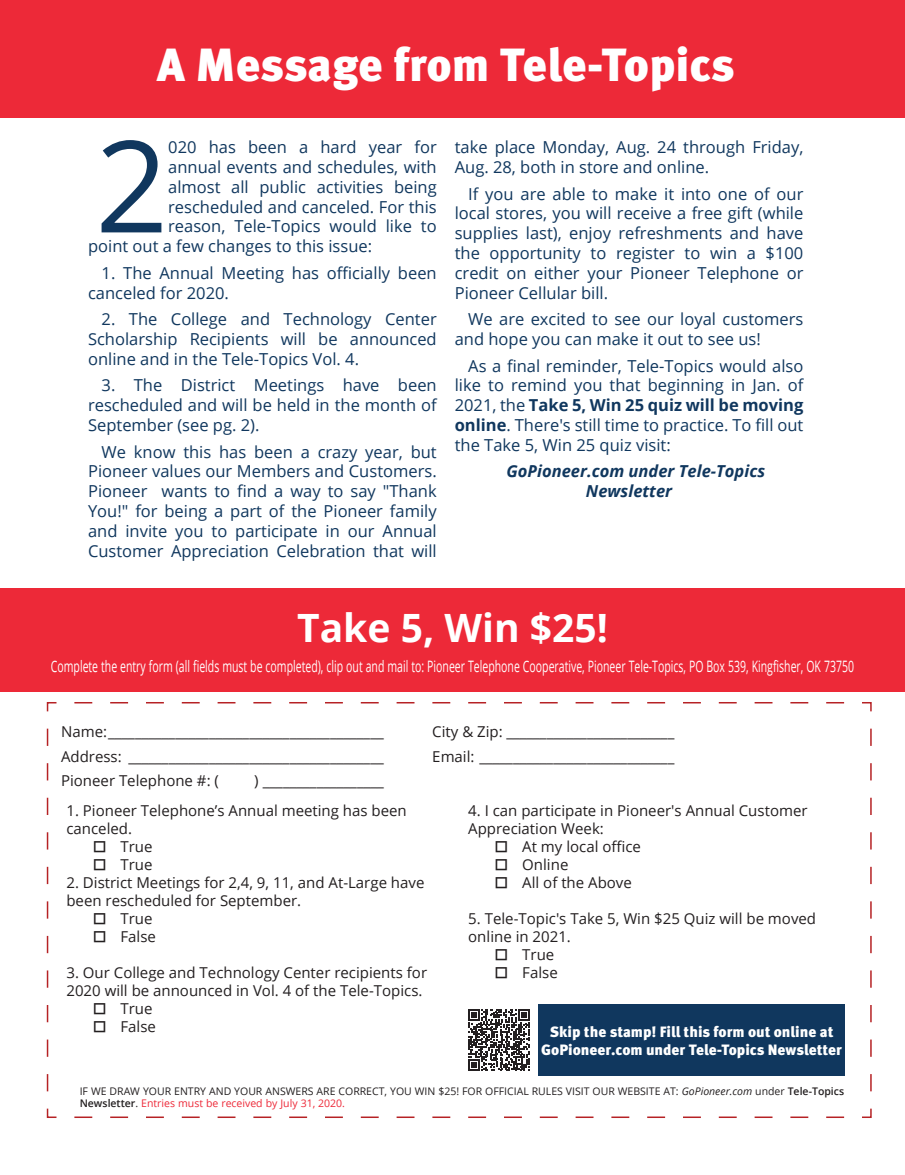
<style>
.page{position:relative;width:905px;height:1175px;background:#fff}
.page>*{position:absolute;margin:0;border:0;box-sizing:border-box;transform-origin:0 0}
.t1{font:127.5px "Open Sans";color:#10375e}
.t2{font:900 46.5px "Meta OT";letter-spacing:-.005em;color:#fff}
.t3{font:700 39px "Open Sans";color:#fff}
.t4{font:16.5px/19.8px "Open Sans";color:#10375e;text-align:justify}
.t5{font:italic 700 16.5px/19.8px "Open Sans";color:#10375e}
.t6{font:15.75px "Open Sans";color:#fff;scale:.67 1}
.t7{font:15px/18px "Open Sans";color:#231f20}
.t8{font:900 15px/18px "Meta OT";color:#fff;text-align:center}
.t9{font:10.5px/12.6px "Open Sans";color:#231f20}
.s1{font-weight:700}
.s2{font-family:"Meta OT Norm"}
.s3{font-style:italic}
.s4{font-weight:600}
.s5{color:#ed2938}
</style>
<div class="page">
<svg style="left:46px;top:702px;width:826px;height:416px"></svg>
<div style="left:0;top:587px;width:904px;height:104px;background:#ed2938"></div>
<div style="left:538px;top:1004px;width:307px;height:72px;background:#10375e"></div>
<div style="left:0;top:0;width:904px;height:117px;background:#ed2938"></div>
<svg style="left:468px;top:1009px;width:62px;height:62px"></svg>
<h2 class="t2" style="left:157px;top:36px;width:579px">A Message from Tele-Topics</h2>
<h1 class="t1" style="left:95px;top:99px;width:74px">2</h1>
<p class="t4" style="left:168px;top:137px;width:270px">020 has been a hard year for</p>
<p class="t4" style="left:168px;top:157px;width:270px">annual events and schedules, with</p>
<p class="t4" style="left:168px;top:176px;width:270px">almost all public activities being</p>
<p class="t4" style="left:168px;top:196px;width:270px">rescheduled and canceled. For this</p>
<p class="t4" style="left:168px;top:216px;width:270px">reason, Tele-Topics would like to</p>
<p class="t4" style="left:88px;top:236px;width:285px">point out a few changes to this issue:</p>
<p class="t4" style="left:88px;top:262px;width:350px;text-indent:13px">1. The Annual Meeting has officially been canceled for 2020.</p>
<p class="t4" style="left:88px;top:309px;width:350px;text-indent:13px">2. The College and Technology Center Scholarship Recipients will be announced online and in the Tele-Topics Vol. 4.</p>
<p class="t4" style="left:88px;top:375px;width:350px;text-indent:13px">3. The District Meetings have been rescheduled and will be held in the month of September (see pg. 2).</p>
<p class="t4" style="left:88px;top:441px;width:350px;text-indent:13px">We know this has been a crazy year, but Pioneer values our Members and Customers.<br>Pioneer wants to find a way to say "Thank You!" for being a part of the Pioneer family and invite you to participate in our Annual Customer Appreciation Celebration that will</p>
<p class="t4" style="left:455px;top:137px;width:350px">take place Monday, Aug. 24 through Friday,<br>Aug. 28, both in store and online.</p>
<p class="t4" style="left:455px;top:183px;width:350px;text-indent:13px">If you are able to make it into one of our local stores, you will receive a free gift (while supplies last), enjoy refreshments and have the opportunity to register to win a $100 credit on either your Pioneer Telephone or Pioneer Cellular bill.</p>
<p class="t4" style="left:455px;top:309px;width:350px;text-indent:13px">We are excited to see our loyal customers and hope you can make it out to see us!</p>
<p class="t4" style="left:455px;top:355px;width:350px;text-indent:13px">As a final reminder, Tele-Topics would also like to remind you that beginning in Jan. of 2021, the <span class="s1">Take 5, Win 25 quiz will be moving online</span>. There's still time to practice. To fill out the Take 5, Win 25 quiz visit:</p>
<p class="t5" style="left:586px;top:461px;width:181px;text-indent:-79px">GoPioneer.com under Tele-Topics<br>Newsletter</p>
<h3 class="t3" style="left:297px;top:600px;width:312px">Take 5, Win $25!</h3>
<p class="t6" style="left:51px;top:655px;width:1200px">Complete the entry form (all fields must be completed), clip out and mail to: Pioneer Telephone Cooperative, Pioneer Tele-Topics, PO Box 539, Kingfisher, OK 73750</p>
<p class="t7" style="left:61px;top:718px;width:324px;line-height:24.8px;text-align:justify">Name:_________________________________________ Address: ______________________________________ Pioneer Telephone #: (</p>
<p class="t7" style="left:254px;top:771px;width:131px">) __________________</p>
<p class="t7" style="left:432px;top:718px;width:243px;line-height:24.8px">City &amp; Zip: _________________________<br>Email: _____________________________</p>
<p class="t7" style="left:66px;top:801px;width:342px">1. Pioneer Telephone’s Annual meeting has been canceled.</p>
<p class="t7" style="left:93px;top:837px;width:61px"><span class="s2">□</span> True</p>
<p class="t7" style="left:93px;top:855px;width:61px"><span class="s2">□</span> True</p>
<p class="t7" style="left:66px;top:873px;width:359px">2. District Meetings for 2,4, 9, 11, and At-Large have been rescheduled for September.</p>
<p class="t7" style="left:93px;top:909px;width:61px"><span class="s2">□</span> True</p>
<p class="t7" style="left:93px;top:927px;width:64px"><span class="s2">□</span> False</p>
<p class="t7" style="left:66px;top:963px;width:362px">3. Our College and Technology Center recipients for<br>2020 will be announced in Vol. 4 of the Tele-Topics.</p>
<p class="t7" style="left:93px;top:999px;width:61px"><span class="s2">□</span> True</p>
<p class="t7" style="left:93px;top:1017px;width:64px"><span class="s2">□</span> False</p>
<p class="t7" style="left:468px;top:801px;width:341px">4. I can participate in Pioneer's Annual Customer<br>Appreciation Week:</p>
<p class="t7" style="left:495px;top:837px;width:147px"><span class="s2">□</span> At my local office</p>
<p class="t7" style="left:495px;top:855px;width:75px"><span class="s2">□</span> Online</p>
<p class="t7" style="left:495px;top:873px;width:138px"><span class="s2">□</span> All of the Above</p>
<p class="t7" style="left:468px;top:909px;width:349px">5. Tele-Topic's Take 5, Win $25 Quiz will be moved online in 2021.</p>
<p class="t7" style="left:495px;top:945px;width:61px"><span class="s2">□</span> True</p>
<p class="t7" style="left:495px;top:963px;width:64px"><span class="s2">□</span> False</p>
<p class="t8" style="left:541px;top:1023px;width:302px">Skip the stamp! Fill this form out online at<br>GoPioneer.com under Tele-Topics Newsletter</p>
<p class="t9" style="left:80px;top:1084px;width:766px">IF WE DRAW YOUR ENTRY AND YOUR ANSWERS ARE CORRECT, YOU WIN $25! FOR OFFICIAL RULES VISIT OUR WEBSITE AT: <span class="s3">GoPioneer.com</span> under <span class="s4">Tele-Topics<br>Newsletter</span>. <span class="s5">Entries must be received by July 31, 2020.</span></p>
</div>
